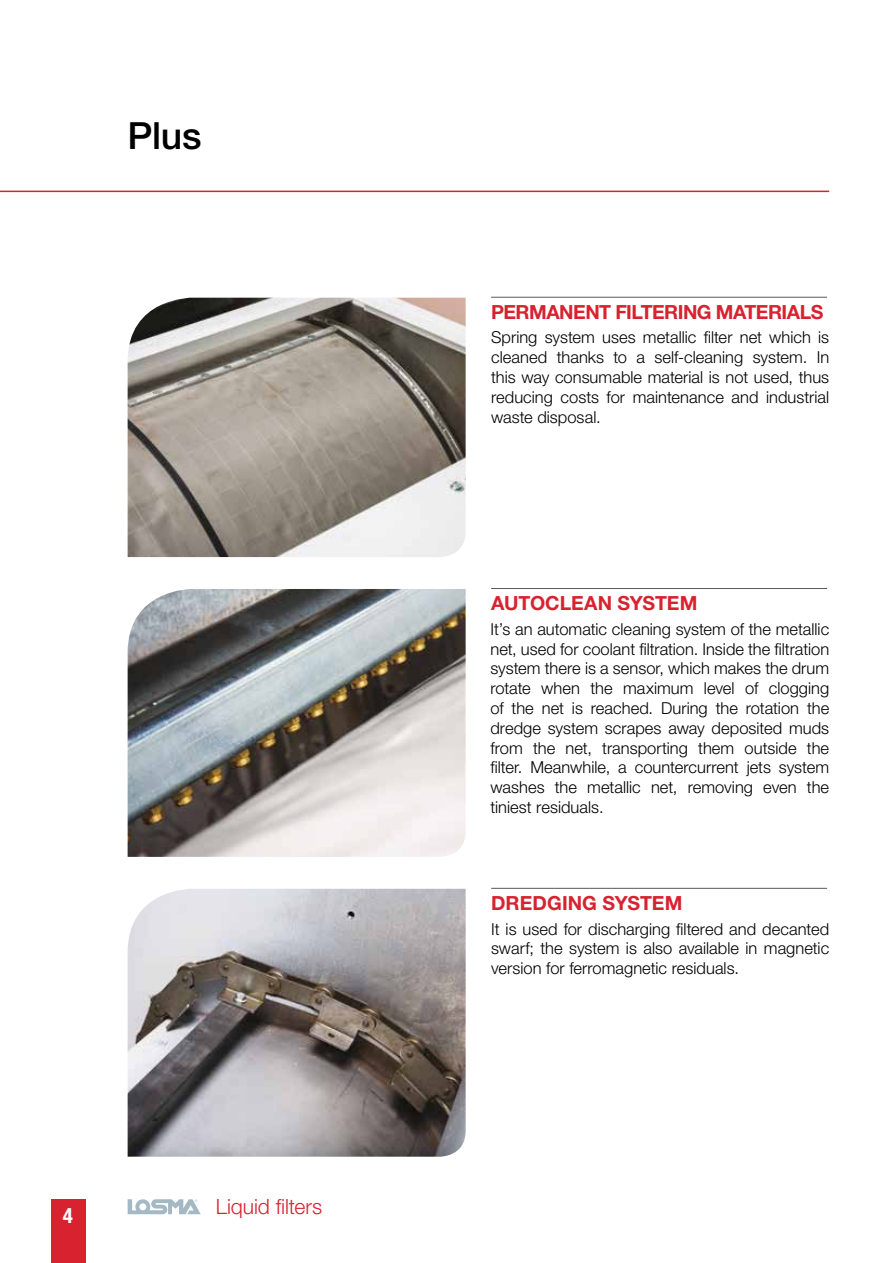
<style>
.page{position:relative;width:893px;height:1263px;background:#fff}
.page>*{position:absolute;margin:0;border:0;box-sizing:border-box;transform-origin:0 0}
.t1{font:500 37.5px "Helvetica Neue LT Std";color:#000}
.t2{font:300 21px "Helvetica Neue LT Std";letter-spacing:-.005em;color:#d82230}
.t3{font:700 condensed 21px "Helvetica Neue LT Std";color:#fff}
.t4{font:700 19.5px "Helvetica Neue LT Std";letter-spacing:-.02em;color:#d82230}
.t5{font:700 19.5px "Helvetica Neue LT Std";color:#d82230}
.t6{font:700 19.5px "Helvetica Neue LT Std";letter-spacing:.005em;color:#d82230}
.t7{font:300 16.5px/19.8px "Helvetica Neue LT Std";color:#000;text-align:justify}
</style>
<div class="page">
<div style="left:51px;top:1199px;width:34px;height:64px;background:#d82230"></div>
<svg style="left:128px;top:1199px;width:73px;height:15px"></svg>
<hr style="left:0;top:191px;width:829px;height:1px;background:#d82230">
<img style="left:128px;top:589px;width:338px;height:268px">
<hr style="left:491px;top:588px;width:336px;height:1px;background:#58585a">
<img style="left:128px;top:889px;width:338px;height:268px">
<hr style="left:491px;top:888px;width:336px;height:1px;background:#58585a">
<img style="left:128px;top:298px;width:338px;height:259px">
<hr style="left:491px;top:297px;width:336px;height:1px;background:#58585a">
<h1 class="t1" style="left:128px;top:114px;width:76px">Plus</h1>
<p class="t3" style="left:63px;top:1202px;width:12px">4</p>
<p class="t2" style="left:216px;top:1194px;width:108px">Liquid filters</p>
<p class="t4" style="left:491px;top:300px;width:334px">PERMANENT FILTERING MATERIALS</p>
<p class="t7" style="left:491px;top:327px;width:340px">Spring system uses metallic filter net which is cleaned thanks to a self-cleaning system. In this way consumable material is not used, thus reducing costs for maintenance and industrial waste disposal.</p>
<p class="t5" style="left:491px;top:591px;width:208px">AUTOCLEAN SYSTEM</p>
<p class="t7" style="left:490px;top:619px;width:340px">It’s an automatic cleaning system of the metallic net, used for coolant filtration. Inside the filtration system there is a sensor, which makes the drum rotate when the maximum level of clogging of the net is reached. During the rotation the dredge system scrapes away deposited muds from the net, transporting them outside the filter. Meanwhile, a countercurrent jets system washes the metallic net, removing even the tiniest residuals.</p>
<p class="t6" style="left:491px;top:891px;width:193px">DREDGING SYSTEM</p>
<p class="t7" style="left:491px;top:918px;width:340px">It is used for discharging filtered and decanted swarf; the system is also available in magnetic version for ferromagnetic residuals.</p>
</div>
